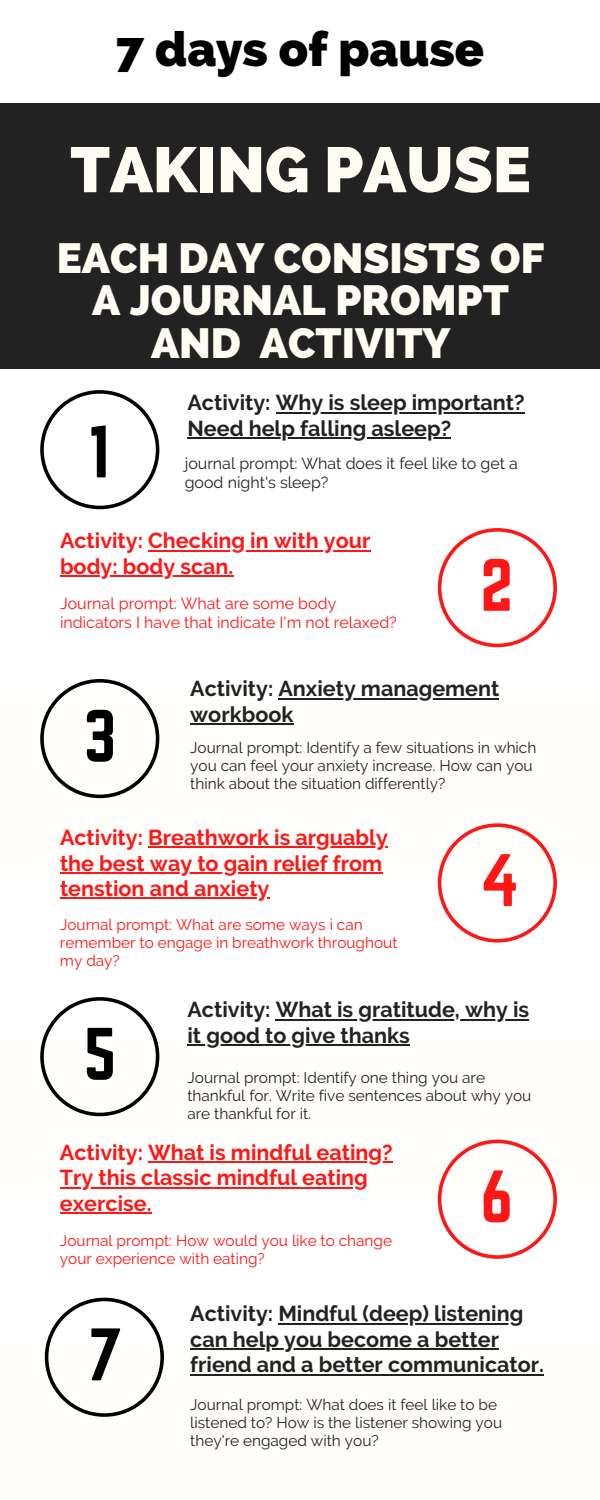
<style>
.page{position:relative;width:600px;height:1500px;background:#fff}
.page>*{position:absolute;margin:0;border:0;box-sizing:border-box;transform-origin:0 0}
.t1{font:65px "Norwester";color:#000}
.t2{font:65px "Norwester";color:#ff1616}
.t3{font:800 63.7px "Raleway";color:#fffdf3}
.t4{font:800 48px "Raleway";color:#000}
.t5{font:800 42px/42.8px "Raleway";color:#fffdf3;text-align:center}
.t6{font:700 21.5px/25.5px "Raleway";color:#ff1616}
.t7{font:700 21.5px/25.5px "Raleway";color:#222}
.t8{font:700 21.5px/25.5px "Raleway";color:#212121}
.t9{font:16px/18.7px "Raleway";color:#ff1616}
.t10{font:16px "Raleway";color:#212121}
.t11{font:15.4px/18px "Raleway";color:#222}
.t12{font:15.4px/18px "Raleway";color:#ff1616}
</style>
<div class="page">
<div style="left:0;top:103px;width:600px;height:266px;background:#222"></div>
<div style="left:0;top:697px;width:600px;height:179px;background:#fffefb"></div>
<div style="left:0;top:1039px;width:600px;height:154px;background:#fffefb"></div>
<div style="left:0;top:1339px;width:600px;height:161px;background:#fffefb"></div>
<hr style="left:190px;top:1348px;width:309px;height:2px;background:#222">
<hr style="left:278px;top:1323px;width:245px;height:1px;background:#222">
<hr style="left:60px;top:1187px;width:308px;height:1px;background:#ff1616">
<hr style="left:148px;top:1161px;width:245px;height:2px;background:#ff1616">
<hr style="left:188px;top:1044px;width:222px;height:2px;background:#222">
<hr style="left:276px;top:1019px;width:253px;height:1px;background:#222">
<hr style="left:60px;top:898px;width:209px;height:1px;background:#ff1616">
<hr style="left:60px;top:872px;width:322px;height:2px;background:#ff1616">
<hr style="left:148px;top:847px;width:240px;height:1px;background:#ff1616">
<hr style="left:278px;top:698px;width:221px;height:1px;background:#222">
<hr style="left:60px;top:575px;width:173px;height:2px;background:#ff1616">
<hr style="left:148px;top:550px;width:222px;height:1px;background:#ff1616">
<hr style="left:188px;top:437px;width:263px;height:2px;background:#212121">
<hr style="left:276px;top:412px;width:249px;height:1px;background:#212121">
<hr style="left:190px;top:723px;width:103px;height:2px;background:#222">
<hr style="left:60px;top:1212px;width:92px;height:2px;background:#ff1616">
<hr style="left:190px;top:1374px;width:354px;height:1px;background:#222">
<svg style="left:40px;top:390px;width:119px;height:119px"></svg>
<svg style="left:438px;top:528px;width:119px;height:119px"></svg>
<svg style="left:40px;top:679px;width:119px;height:119px"></svg>
<svg style="left:438px;top:823px;width:119px;height:120px"></svg>
<svg style="left:40px;top:997px;width:119px;height:119px"></svg>
<svg style="left:438px;top:1140px;width:119px;height:119px"></svg>
<svg style="left:45px;top:1298px;width:119px;height:119px"></svg>
<p class="t4" style="left:116px;top:21px;width:370px">7 days of pause</p>
<p class="t3" style="left:70px;top:132px;width:462px">TAKING PAUSE</p>
<p class="t5" style="left:57px;top:236px;width:489px">EACH DAY CONSISTS OF</p>
<h1 class="t5" style="left:92px;top:279px;width:418px">A JOURNAL PROMPT<br>AND ACTIVITY</h1>
<p class="t1" style="left:88px;top:421px;width:23px">1</p>
<p class="t8" style="left:187px;top:390px;width:339px">Activity: Why is sleep important?<br>Need help falling asleep?</p>
<p class="t10" style="left:185px;top:454px;width:335px">journal prompt: What does it feel like to get a</p>
<p class="t10" style="left:185px;top:473px;width:145px">good night's sleep?</p>
<p class="t6" style="left:60px;top:528px;width:312px">Activity: Checking in with your body: body scan.</p>
<p class="t9" style="left:60px;top:594px;width:338px">Journal prompt: What are some body indicators I have that indicate I'm not relaxed?</p>
<h1 class="t2" style="left:480px;top:554px;width:34px">2</h1>
<p class="t7" style="left:190px;top:676px;width:311px">Activity: Anxiety management workbook</p>
<p class="t11" style="left:190px;top:738px;width:348px">Journal prompt: Identify a few situations in which</p>
<p class="t11" style="left:190px;top:756px;width:344px">you can feel your anxiety increase. How can you think about the situation differently?</p>
<p class="t6" style="left:60px;top:825px;width:329px">Activity: Breathwork is arguably the best way to gain relief from tenstion and anxiety</p>
<p class="t12" style="left:60px;top:915px;width:339px">Journal prompt: What are some ways i can remember to engage in breathwork throughout my day?</p>
<p class="t1" style="left:84px;top:705px;width:34px">3</p>
<h1 class="t2" style="left:480px;top:849px;width:40px">4</h1>
<p class="t7" style="left:188px;top:997px;width:343px">Activity: What is gratitude, why is it good to give thanks</p>
<p class="t11" style="left:188px;top:1068px;width:345px">Journal prompt: Identify one thing you are thankful for. Write five sentences about why you are thankful for it.</p>
<p class="t6" style="left:60px;top:1140px;width:334px">Activity: What is mindful eating?<br>Try this classic mindful eating exercise.</p>
<p class="t1" style="left:84px;top:1023px;width:34px">5</p>
<h1 class="t2" style="left:480px;top:1165px;width:34px">6</h1>
<p class="t12" style="left:60px;top:1232px;width:334px">Journal prompt: How would you like to change your experience with eating?</p>
<p class="t1" style="left:88px;top:1324px;width:35px">7</p>
<p class="t7" style="left:190px;top:1301px;width:355px">Activity: Mindful (deep) listening can help you become a better friend and a better communicator.</p>
<p class="t11" style="left:190px;top:1396px;width:313px">Journal prompt: What does it feel like to be listened to? How is the listener showing you they're engaged with you?</p>
</div>
